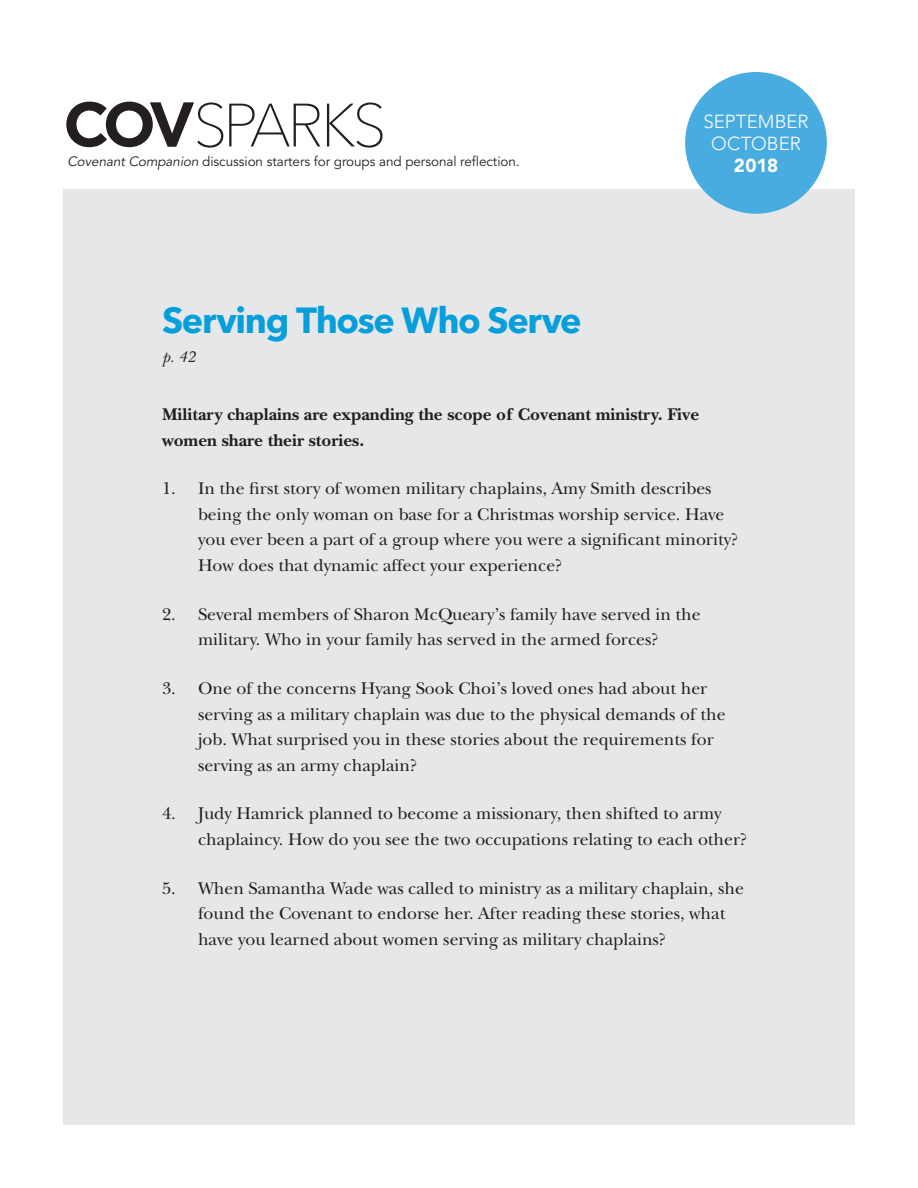
<style>
.page{position:relative;width:918px;height:1188px;background:#fff}
.page>*{position:absolute;margin:0;border:0;box-sizing:border-box;transform-origin:0 0}
.t1{font:100 60.45px "Avenir Next LT Pro";letter-spacing:-.065em;color:#231f20}
.t2{font:700 36px "Avenir Next LT Pro";letter-spacing:-.035em;color:#069edb}
.t3{font:300 18.75px/21.6px "Avenir LT Std";color:#fff;text-align:center}
.t4{font:900 18.75px "Avenir LT Std";color:#fff}
.t5{font:17.7px/25.8px "New Baskerville Std";color:#231f20}
.t6{font:700 17.7px/25.8px "New Baskerville Std";color:#231f20}
.t7{font:italic 16.2px "New Baskerville Std";color:#231f20}
.t8{font:13.5px "Avenir LT Std";letter-spacing:-.005em;color:#231f20}
.s1{font-family:"Gotham";font-weight:700;font-size:63px}
.s2{font-style:italic}
</style>
<div class="page">
<div style="left:63px;top:189px;width:792px;height:936px;background:#e6e7e9"></div>
<div style="left:685px;top:72px;width:142px;height:142px;background:#48ace0;border-radius:50%"></div>
<h1 class="t1" style="left:63px;top:89px;width:325px"><span class="s1">COV</span>SPARKS</h1>
<p class="t8" style="left:68px;top:154px;width:454px"><span class="s2">Covenant Companion</span> discussion starters for groups and personal reflection.</p>
<h2 class="t2" style="left:162px;top:299px;width:421px">Serving Those Who Serve</h2>
<p class="t7" style="left:162px;top:348px;width:35px">p. 42</p>
<p class="t3" style="left:703px;top:111px;width:107px">SEPTEMBER<br>OCTOBER</p>
<p class="t4" style="left:734px;top:154px;width:46px">2018</p>
<p class="t6" style="left:162px;top:401px;width:539px">Military chaplains are expanding the scope of Covenant ministry. Five women share their stories.</p>
<p class="t5" style="left:198px;top:475px;width:542px;text-indent:-36px">1. In the first story of women military chaplains, Amy Smith describes being the only woman on base for a Christmas worship service. Have you ever been a part of a group where you were a significant minority?<br>How does that dynamic affect your experience?</p>
<p class="t5" style="left:162px;top:601px;width:540px;text-align:center">2. Several members of Sharon McQueary’s family have served in the military. Who in your family has served in the armed forces?</p>
<p class="t5" style="left:198px;top:675px;width:529px;text-indent:-36px">3. One of the concerns Hyang Sook Choi’s loved ones had about her serving as a military chaplain was due to the physical demands of the job. What surprised you in these stories about the requirements for serving as an army chaplain?</p>
<p class="t5" style="left:198px;top:801px;width:551px;text-indent:-36px">4. Judy Hamrick planned to become a missionary, then shifted to army chaplaincy. How do you see the two occupations relating to each other?</p>
<p class="t5" style="left:198px;top:875px;width:547px;text-indent:-36px">5. When Samantha Wade was called to ministry as a military chaplain, she found the Covenant to endorse her. After reading these stories, what have you learned about women serving as military chaplains?</p>
</div>
